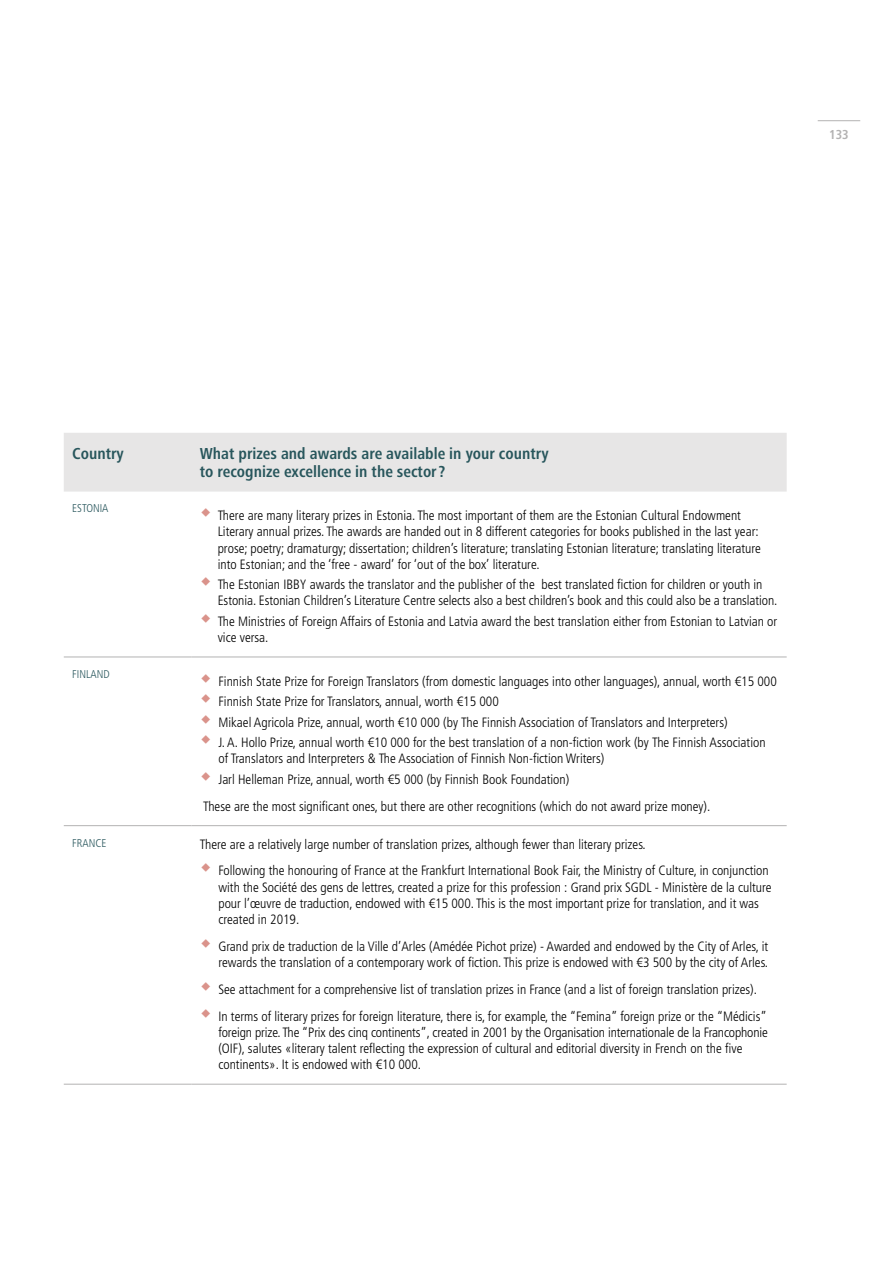
<style>
.page{position:relative;width:893px;height:1263px;background:#fff}
.page>*{position:absolute;margin:0;border:0;box-sizing:border-box;transform-origin:0 0}
.H1-tableau{font:700 condensed 16.5px/18px "Frutiger Next LTW1 G";color:#28565c}
.Body_-_tableau_-_esp{font:300 condensed 13.5px/16.2px "Frutiger LT Std";color:#000}
.t1{font:700 condensed 13.5px "Frutiger Next LTW1 G";color:#b3b2b2}
.H2-col-gauche{font:300 condensed 11.25px "Frutiger LT Std";color:#28565c}
</style>
<div class="page">
<hr style="left:818px;top:120px;width:42px;height:1px;background:#b3b2b2">
<div style="left:64px;top:433px;width:723px;height:59px;background:#e7e6e6"></div>
<hr style="left:64px;top:657px;width:127px;height:1px;background:#b3b2b2">
<hr style="left:191px;top:657px;width:596px;height:1px;background:#b3b2b2">
<hr style="left:64px;top:825px;width:127px;height:1px;background:#b3b2b2">
<hr style="left:191px;top:825px;width:596px;height:1px;background:#b3b2b2">
<hr style="left:64px;top:1084px;width:127px;height:1px;background:#b3b2b2">
<hr style="left:191px;top:1084px;width:596px;height:1px;background:#b3b2b2">
<p class="t1" style="left:829px;top:127px;width:21px">133</p>
<p class="H1-tableau" style="left:72px;top:444px;width:53px">Country</p>
<p class="H1-tableau" style="left:200px;top:444px;width:350px">What prizes and awards are available in your country to recognize excellence in the sector?</p>
<p class="H2-col-gauche" style="left:72px;top:502px;width:38px">ESTONIA</p>
<p class="Body_-_tableau_-_esp" style="left:218px;top:508px;width:545px">There are many literary prizes in Estonia. The most important of them are the Estonian Cultural Endowment Literary annual prizes. The awards are handed out in 8 different categories for books published in the last year: prose; poetry; dramaturgy; dissertation; children’s literature; translating Estonian literature; translating literature into Estonian; and the ‘free - award’ for ‘out of the box’ literature.</p>
<p class="Body_-_tableau_-_esp" style="left:218px;top:577px;width:561px">The Estonian IBBY awards the translator and the publisher of the best translated fiction for children or youth in<br>Estonia. Estonian Children’s Literature Centre selects also a best children’s book and this could also be a translation.</p>
<p class="Body_-_tableau_-_esp" style="left:218px;top:613px;width:561px">The Ministries of Foreign Affairs of Estonia and Latvia award the best translation either from Estonian to Latvian or vice versa.</p>
<p class="H2-col-gauche" style="left:72px;top:668px;width:39px">FINLAND</p>
<p class="Body_-_tableau_-_esp" style="left:218px;top:673px;width:560px">Finnish State Prize for Foreign Translators (from domestic languages into other languages), annual, worth €15 000</p>
<p class="Body_-_tableau_-_esp" style="left:218px;top:694px;width:282px">Finnish State Prize for Translators, annual, worth €15 000</p>
<p class="Body_-_tableau_-_esp" style="left:218px;top:714px;width:511px">Mikael Agricola Prize, annual, worth €10 000 (by The Finnish Association of Translators and Interpreters)</p>
<p class="Body_-_tableau_-_esp" style="left:218px;top:735px;width:549px">J. A. Hollo Prize, annual worth €10 000 for the best translation of a non-fiction work (by The Finnish Association of Translators and Interpreters &amp; The Association of Finnish Non-fiction Writers)</p>
<p class="Body_-_tableau_-_esp" style="left:218px;top:771px;width:352px">Jarl Helleman Prize, annual, worth €5 000 (by Finnish Book Foundation)</p>
<p class="Body_-_tableau_-_esp" style="left:203px;top:798px;width:509px">These are the most significant ones, but there are other recognitions (which do not award prize money).</p>
<p class="H2-col-gauche" style="left:72px;top:836px;width:36px">FRANCE</p>
<p class="Body_-_tableau_-_esp" style="left:200px;top:836px;width:447px">There are a relatively large number of translation prizes, although fewer than literary prizes.</p>
<p class="Body_-_tableau_-_esp" style="left:218px;top:863px;width:555px">Following the honouring of France at the Frankfurt International Book Fair, the Ministry of Culture, in conjunction with the Société des gens de lettres, created a prize for this profession : Grand prix SGDL - Ministère de la culture pour l’œuvre de traduction, endowed with €15 000. This is the most important prize for translation, and it was created in 2019.</p>
<p class="Body_-_tableau_-_esp" style="left:218px;top:938px;width:551px">Grand prix de traduction de la Ville d’Arles (Amédée Pichot prize) - Awarded and endowed by the City of Arles, it rewards the translation of a contemporary work of fiction. This prize is endowed with €3 500 by the city of Arles.</p>
<p class="Body_-_tableau_-_esp" style="left:218px;top:981px;width:540px">See attachment for a comprehensive list of translation prizes in France (and a list of foreign translation prizes).</p>
<p class="Body_-_tableau_-_esp" style="left:218px;top:1008px;width:551px">In terms of literary prizes for foreign literature, there is, for example, the “Femina” foreign prize or the “Médicis” foreign prize. The “Prix des cinq continents”, created in 2001 by the Organisation internationale de la Francophonie (OIF), salutes «literary talent reflecting the expression of cultural and editorial diversity in French on the five continents». It is endowed with €10 000.</p>
</div>
